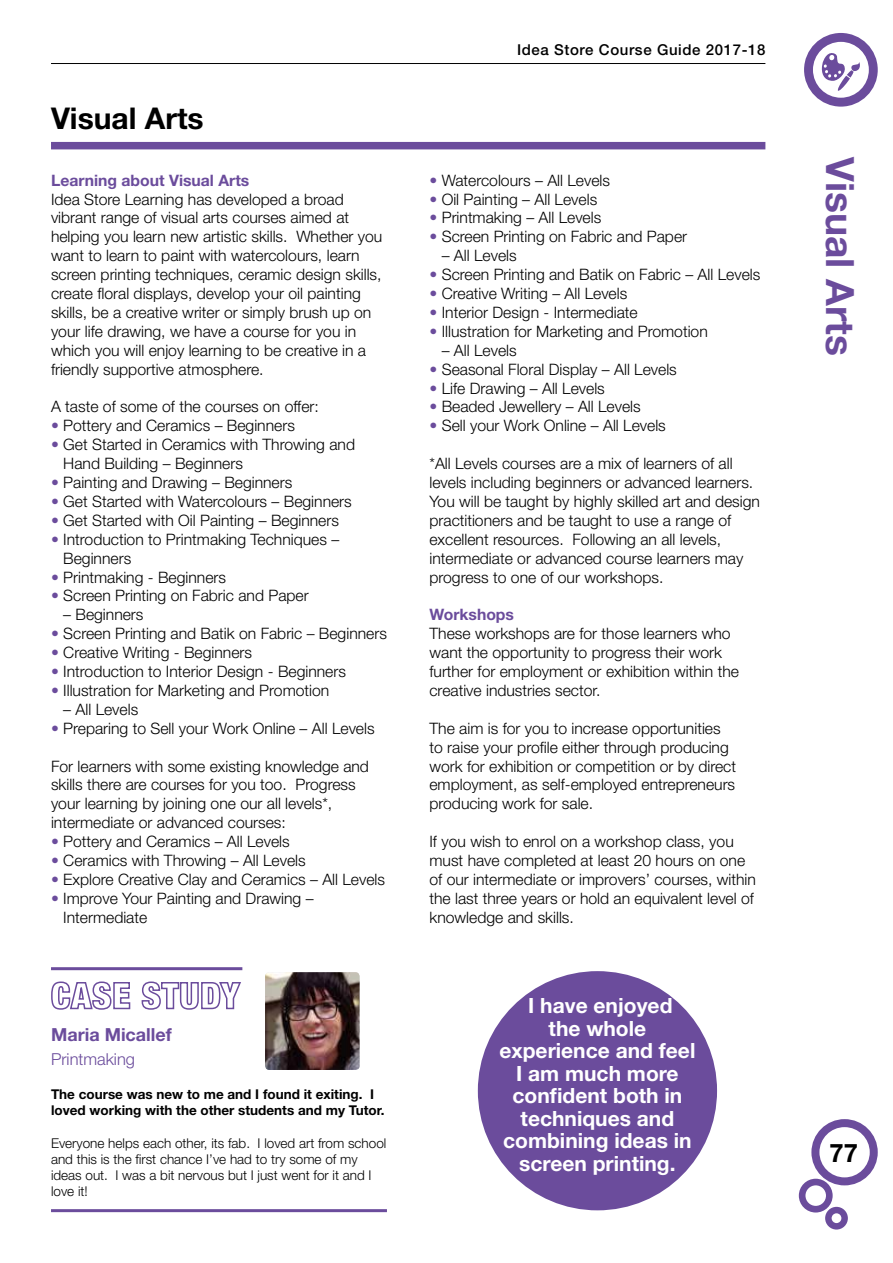
<style>
.page{position:relative;width:893px;height:1263px;background:#fff}
.page>*{position:absolute;margin:0;border:0;box-sizing:border-box;transform-origin:0 0}
.t1{font:700 39px "Helvetica Neue LT Std";color:#6b4c9c}
.t2{font:700 30px "Helvetica Neue LT Std";color:#000}
.t3{font:700 25.5px "Helvetica Neue LT Std";color:#000}
.t4{font:700 21px/22.5px "Helvetica Neue LT Std";color:#fff;text-align:center}
.t5{font:700 18px "Helvetica Neue LT Std";color:#6b4c9c}
.t6{font:300 16.5px "Helvetica Neue LT Std";color:#6b4c9c}
.t7{font:300 15.75px/18.9px "Helvetica Neue LT Std";color:#000}
.t8{font:700 15.75px "Helvetica Neue LT Std";color:#6b4c9c}
.t9{font:500 15px "Helvetica Neue LT Std";letter-spacing:.04em;color:#000}
.t10{font:300 13.5px/16.2px "Helvetica Neue LT Std";color:#000}
.t11{font:700 13.5px/16.2px "Helvetica Neue LT Std";color:#000}
.s1{color:#6b4c9c}
</style>
<div class="page">
<svg style="left:799px;top:1119px;width:79px;height:110px"></svg>
<svg style="left:804px;top:33px;width:74px;height:74px"></svg>
<hr style="left:51px;top:63px;width:714px;height:1px;background:#000">
<div style="left:473px;top:967px;width:249px;height:248px;background:#6b4c9c;border-radius:50%"></div>
<div style="left:469px;top:962px;width:257px;height:257px;border:9px solid #fff;border-radius:50%"></div>
<div style="left:51px;top:142px;width:714px;height:7px;background:#6b4c9c"></div>
<hr style="left:51px;top:967px;width:191px;height:3px;background:#6b4c9c">
<hr style="left:51px;top:1209px;width:336px;height:3px;background:#6b4c9c">
<svg style="left:51px;top:970px;width:80px;height:40px"></svg>
<svg style="left:141px;top:981px;width:100px;height:29px"></svg>
<img style="left:265px;top:972px;width:95px;height:98px">
<h2 class="t2" style="left:51px;top:100px;width:154px">Visual Arts</h2>
<p class="t8" style="left:51px;top:170px;width:200px">Learning about Visual Arts</p>
<p class="t7" style="left:51px;top:189px;width:333px">Idea Store Learning has developed a broad vibrant range of visual arts courses aimed at helping you learn new artistic skills. Whether you want to learn to paint with watercolours, learn screen printing techniques, ceramic design skills, create floral displays, develop your oil painting skills, be a creative writer or simply brush up on your life drawing, we have a course for you in which you will enjoy learning to be creative in a friendly supportive atmosphere.</p>
<p class="t7" style="left:51px;top:397px;width:269px">A taste of some of the courses on offer:</p>
<p class="t7" style="left:51px;top:416px;width:245px"><span class="s1">•</span> Pottery and Ceramics – Beginners</p>
<p class="t7" style="left:63px;top:435px;width:293px;text-indent:-12px"><span class="s1">•</span> Get Started in Ceramics with Throwing and<br>Hand Building – Beginners</p>
<p class="t7" style="left:51px;top:473px;width:243px"><span class="s1">•</span> Painting and Drawing – Beginners</p>
<p class="t7" style="left:51px;top:491px;width:302px"><span class="s1">•</span> Get Started with Watercolours – Beginners</p>
<p class="t7" style="left:51px;top:510px;width:289px"><span class="s1">•</span> Get Started with Oil Painting – Beginners</p>
<p class="t7" style="left:63px;top:529px;width:277px;text-indent:-12px"><span class="s1">•</span> Introduction to Printmaking Techniques –<br>Beginners</p>
<p class="t7" style="left:51px;top:567px;width:177px"><span class="s1">•</span> Printmaking - Beginners</p>
<p class="t7" style="left:51px;top:586px;width:259px"><span class="s1">•</span> Screen Printing on Fabric and Paper</p>
<p class="t7" style="left:63px;top:605px;width:82px">– Beginners</p>
<p class="t7" style="left:51px;top:624px;width:337px"><span class="s1">•</span> Screen Printing and Batik on Fabric – Beginners</p>
<p class="t7" style="left:51px;top:643px;width:203px"><span class="s1">•</span> Creative Writing - Beginners</p>
<p class="t7" style="left:51px;top:662px;width:296px"><span class="s1">•</span> Introduction to Interior Design - Beginners</p>
<p class="t7" style="left:51px;top:680px;width:280px"><span class="s1">•</span> Illustration for Marketing and Promotion</p>
<p class="t7" style="left:63px;top:699px;width:76px">– All Levels</p>
<p class="t7" style="left:51px;top:718px;width:325px"><span class="s1">•</span> Preparing to Sell your Work Online – All Levels</p>
<p class="t7" style="left:51px;top:756px;width:319px">For learners with some existing knowledge and skills there are courses for you too. Progress your learning by joining one our all levels*, intermediate or advanced courses:</p>
<p class="t7" style="left:51px;top:832px;width:240px"><span class="s1">•</span> Pottery and Ceramics – All Levels</p>
<p class="t7" style="left:51px;top:851px;width:256px"><span class="s1">•</span> Ceramics with Throwing – All Levels</p>
<p class="t7" style="left:51px;top:869px;width:336px"><span class="s1">•</span> Explore Creative Clay and Ceramics – All Levels</p>
<p class="t7" style="left:63px;top:888px;width:252px;text-indent:-12px"><span class="s1">•</span> Improve Your Painting and Drawing –<br>Intermediate</p>
<p class="t5" style="left:51px;top:1023px;width:122px">Maria Micallef</p>
<p class="t6" style="left:51px;top:1049px;width:86px">Printmaking</p>
<p class="t11" style="left:51px;top:1086px;width:335px">The course was new to me and I found it exiting. I loved working with the other students and my Tutor.</p>
<p class="t10" style="left:51px;top:1134px;width:337px">Everyone helps each other, its fab. I loved art from school and this is the first chance I’ve had to try some of my ideas out. I was a bit nervous but I just went for it and I love it!</p>
<p class="t9" style="left:517px;top:40px;width:250px">Idea Store Course Guide 2017-18</p>
<p class="t7" style="left:429px;top:170px;width:182px"><span class="s1">•</span> Watercolours – All Levels</p>
<p class="t7" style="left:429px;top:189px;width:169px"><span class="s1">•</span> Oil Painting – All Levels</p>
<p class="t7" style="left:429px;top:208px;width:173px"><span class="s1">•</span> Printmaking – All Levels</p>
<p class="t7" style="left:429px;top:227px;width:259px"><span class="s1">•</span> Screen Printing on Fabric and Paper</p>
<p class="t7" style="left:442px;top:246px;width:76px">– All Levels</p>
<p class="t7" style="left:429px;top:265px;width:332px"><span class="s1">•</span> Screen Printing and Batik on Fabric – All Levels</p>
<p class="t7" style="left:429px;top:284px;width:199px"><span class="s1">•</span> Creative Writing – All Levels</p>
<p class="t7" style="left:429px;top:302px;width:210px"><span class="s1">•</span> Interior Design - Intermediate</p>
<p class="t7" style="left:429px;top:321px;width:280px"><span class="s1">•</span> Illustration for Marketing and Promotion</p>
<p class="t7" style="left:442px;top:340px;width:76px">– All Levels</p>
<p class="t7" style="left:429px;top:359px;width:249px"><span class="s1">•</span> Seasonal Floral Display – All Levels</p>
<p class="t7" style="left:429px;top:378px;width:177px"><span class="s1">•</span> Life Drawing – All Levels</p>
<p class="t7" style="left:429px;top:397px;width:213px"><span class="s1">•</span> Beaded Jewellery – All Levels</p>
<p class="t7" style="left:429px;top:416px;width:238px"><span class="s1">•</span> Sell your Work Online – All Levels</p>
<p class="t7" style="left:429px;top:454px;width:332px">*All Levels courses are a mix of learners of all levels including beginners or advanced learners.<br>You will be taught by highly skilled art and design practitioners and be taught to use a range of excellent resources. Following an all levels, intermediate or advanced course learners may progress to one of our workshops.</p>
<p class="t8" style="left:429px;top:605px;width:86px">Workshops</p>
<p class="t7" style="left:429px;top:624px;width:311px">These workshops are for those learners who want the opportunity to progress their work further for employment or exhibition within the creative industries sector.</p>
<p class="t7" style="left:429px;top:718px;width:308px">The aim is for you to increase opportunities to raise your profile either through producing work for exhibition or competition or by direct employment, as self-employed entrepreneurs producing work for sale.</p>
<p class="t7" style="left:429px;top:832px;width:328px">If you wish to enrol on a workshop class, you must have completed at least 20 hours on one of our intermediate or improvers’ courses, within the last three years or hold an equivalent level of knowledge and skills.</p>
<h3 class="t4" style="left:499px;top:994px;width:197px">I have enjoyed<br>the whole experience and feel<br>I am much more confident both in techniques and combining ideas in screen printing.</h3>
<h1 class="t1" style="left:864px;top:157px;width:200px;rotate:90deg">Visual Arts</h1>
<h3 class="t3" style="left:830px;top:1137px;width:30px">77</h3>
</div>
